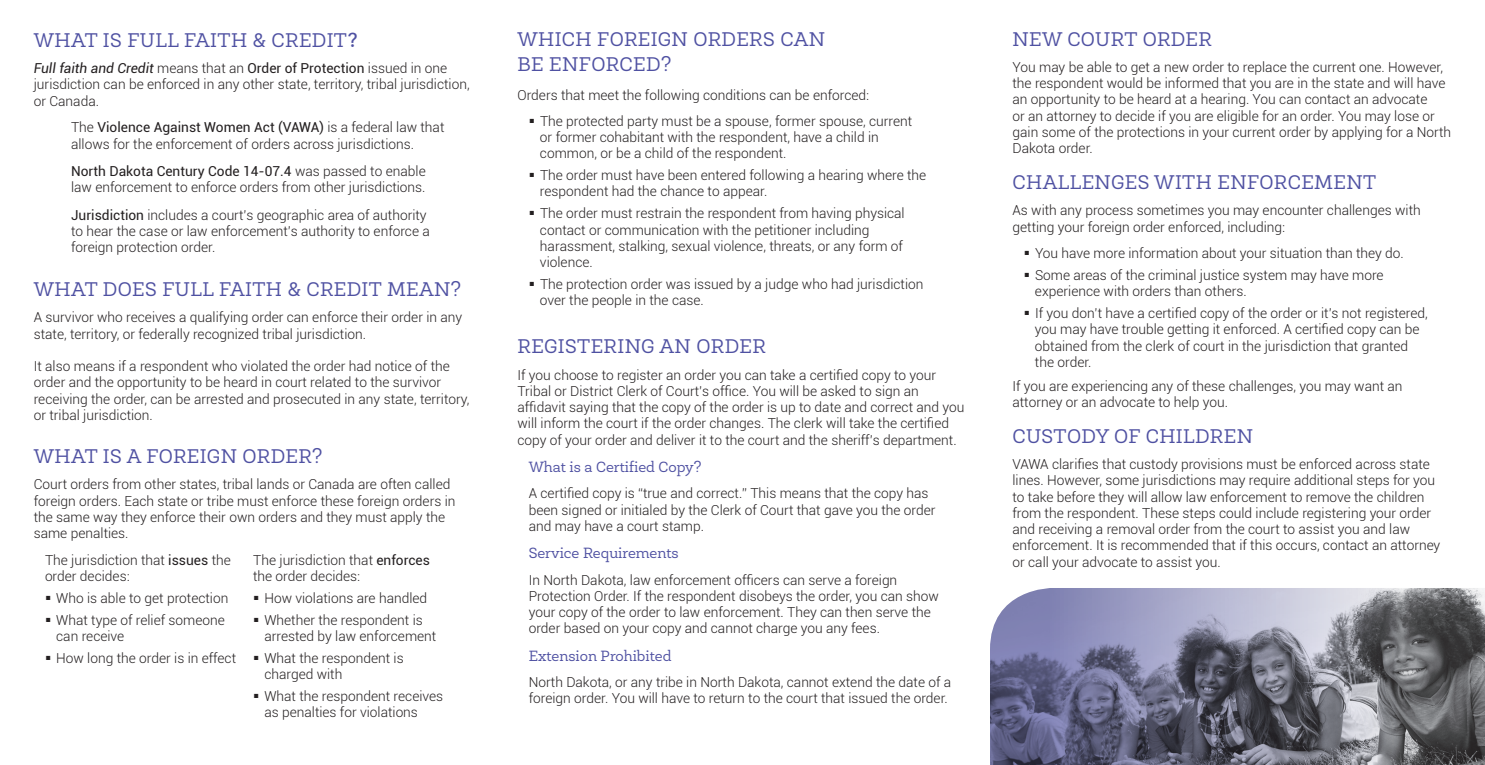
<style>
.page{position:relative;width:1485px;height:765px;background:#fff}
.page>*{position:absolute;margin:0;border:0;box-sizing:border-box;transform-origin:0 0}
.t1{font:20px "Newslab";letter-spacing:.02em;color:#4f51a2}
.t2{font:15px "Newslab";color:#4f51a2}
.t3{font:300 13.75px/16.2px "Roboto";color:#231f20}
.s1{font-family:"Avenir Next";font-weight:500}
.s2{font-weight:400;font-style:italic}
.s3{font-weight:400}
</style>
<div class="page">
<svg style="left:990px;top:588px;width:495px;height:177px;background:#76778a"></svg>
<p class="t1" style="left:34px;top:28px;width:325px">WHAT IS FULL FAITH &amp; CREDIT<span class="s1">?</span></p>
<p class="t3" style="left:34px;top:60px;width:437px"><span class="s2">Full faith and Credit</span> means that an <span class="s3">Order of Protection</span> issued in one jurisdiction can be enforced in any other state, territory, tribal jurisdiction, or Canada.</p>
<p class="t3" style="left:71px;top:119px;width:375px">The <span class="s3">Violence Against Women Act (VAWA)</span> is a federal law that allows for the enforcement of orders across jurisdictions.</p>
<p class="t3" style="left:71px;top:163px;width:356px"><span class="s3">North Dakota Century Code 14-07.4</span> was passed to enable law enforcement to enforce orders from other jurisdictions.</p>
<p class="t3" style="left:71px;top:207px;width:360px"><span class="s3">Jurisdiction</span> includes a court’s geographic area of authority to hear the case or law enforcement’s authority to enforce a foreign protection order.</p>
<p class="t1" style="left:34px;top:277px;width:429px">WHAT DOES FULL FAITH &amp; CREDIT MEAN?</p>
<p class="t3" style="left:34px;top:309px;width:430px">A survivor who receives a qualifying order can enforce their order in any state, territory, or federally recognized tribal jurisdiction.</p>
<p class="t3" style="left:34px;top:358px;width:437px">It also means if a respondent who violated the order had notice of the order and the opportunity to be heard in court related to the survivor receiving the order, can be arrested and prosecuted in any state, territory, or tribal jurisdiction.</p>
<p class="t1" style="left:34px;top:444px;width:290px">WHAT IS A FOREIGN ORDER?</p>
<p class="t3" style="left:34px;top:476px;width:423px">Court orders from other states, tribal lands or Canada are often called foreign orders. Each state or tribe must enforce these foreign orders in the same way they enforce their own orders and they must apply the same penalties.</p>
<p class="t3" style="left:45px;top:551px;width:187px">The jurisdiction that <span class="s3">issues</span> the order decides:</p>
<p class="t3" style="left:56px;top:589px;width:174px">Who is able to get protection</p>
<p class="t3" style="left:56px;top:611px;width:170px">What type of relief someone can receive</p>
<p class="t3" style="left:56px;top:649px;width:181px">How long the order is in effect</p>
<p class="t3" style="left:253px;top:551px;width:178px">The jurisdiction that <span class="s3">enforces </span>the order decides:</p>
<p class="t3" style="left:264px;top:589px;width:164px">How violations are handled</p>
<p class="t3" style="left:264px;top:611px;width:174px">Whether the respondent is arrested by law enforcement</p>
<p class="t3" style="left:264px;top:649px;width:141px">What the respondent is charged with</p>
<p class="t3" style="left:264px;top:687px;width:180px">What the respondent receives as penalties for violations</p>
<p class="t1" style="left:518px;top:26px;width:309px">WHICH FOREIGN ORDERS CAN</p>
<p class="t1" style="left:518px;top:51px;width:155px">BE ENFORCED?</p>
<p class="t3" style="left:518px;top:86px;width:353px">Orders that meet the following conditions can be enforced:</p>
<p class="t3" style="left:540px;top:112px;width:374px">The protected party must be a spouse, former spouse, current or former cohabitant with the respondent, have a child in common, or be a child of the respondent.</p>
<p class="t3" style="left:540px;top:167px;width:388px">The order must have been entered following a hearing where the respondent had the chance to appear.</p>
<p class="t3" style="left:540px;top:205px;width:366px">The order must restrain the respondent from having physical contact or communication with the petitioner including harassment, stalking, sexual violence, threats, or any form of violence.</p>
<p class="t3" style="left:540px;top:276px;width:385px">The protection order was issued by a judge who had jurisdiction over the people in the case.</p>
<p class="t1" style="left:518px;top:334px;width:250px">REGISTERING AN ORDER</p>
<p class="t3" style="left:518px;top:366px;width:448px">If you choose to register an order you can take a certified copy to your Tribal or District Clerk of Court’s office. You will be asked to sign an affidavit saying that the copy of the order is up to date and correct and you will inform the court if the order changes. The clerk will take the certified copy of your order and deliver it to the court and the sheriff’s department.</p>
<p class="t2" style="left:529px;top:458px;width:174px">What is a Certified Copy?</p>
<p class="t3" style="left:529px;top:485px;width:408px">A certified copy is “true and correct.” This means that the copy has been signed or initialed by the Clerk of Court that gave you the order and may have a court stamp.</p>
<p class="t2" style="left:529px;top:544px;width:152px">Service Requirements</p>
<p class="t3" style="left:529px;top:571px;width:412px">In North Dakota, law enforcement officers can serve a foreign Protection Order. If the respondent disobeys the order, you can show your copy of the order to law enforcement. They can then serve the order based on your copy and cannot charge you any fees.</p>
<p class="t2" style="left:529px;top:646px;width:144px">Extension Prohibited</p>
<p class="t3" style="left:529px;top:673px;width:424px">North Dakota, or any tribe in North Dakota, cannot extend the date of a foreign order. You will have to return to the court that issued the order.</p>
<p class="t1" style="left:1012px;top:26px;width:201px">NEW COURT ORDER</p>
<p class="t3" style="left:1012px;top:58px;width:440px">You may be able to get a new order to replace the current one. However, the respondent would be informed that you are in the state and will have an opportunity to be heard at a hearing. You can contact an advocate<br>or an attorney to decide if you are eligible for an order. You may lose or gain some of the protections in your current order by applying for a North Dakota order.</p>
<p class="t1" style="left:1012px;top:170px;width:365px">CHALLENGES WITH ENFORCEMENT</p>
<p class="t3" style="left:1012px;top:202px;width:410px">As with any process sometimes you may encounter challenges with getting your foreign order enforced, including:</p>
<p class="t3" style="left:1035px;top:245px;width:370px">You have more information about your situation than they do.</p>
<p class="t3" style="left:1035px;top:266px;width:350px">Some areas of the criminal justice system may have more experience with orders than others.</p>
<p class="t3" style="left:1035px;top:305px;width:394px">If you don’t have a certified copy of the order or it’s not registered, you may have trouble getting it enforced. A certified copy can be obtained from the clerk of court in the jurisdiction that granted the order.</p>
<p class="t3" style="left:1012px;top:377px;width:392px">If you are experiencing any of these challenges, you may want an attorney or an advocate to help you.</p>
<p class="t1" style="left:1012px;top:424px;width:242px">CUSTODY OF CHILDREN</p>
<p class="t3" style="left:1012px;top:456px;width:429px">VAWA clarifies that custody provisions must be enforced across state lines. However, some jurisdictions may require additional steps for you to take before they will allow law enforcement to remove the children from the respondent. These steps could include registering your order and receiving a removal order from the court to assist you and law enforcement. It is recommended that if this occurs, contact an attorney or call your advocate to assist you.</p>
</div>
